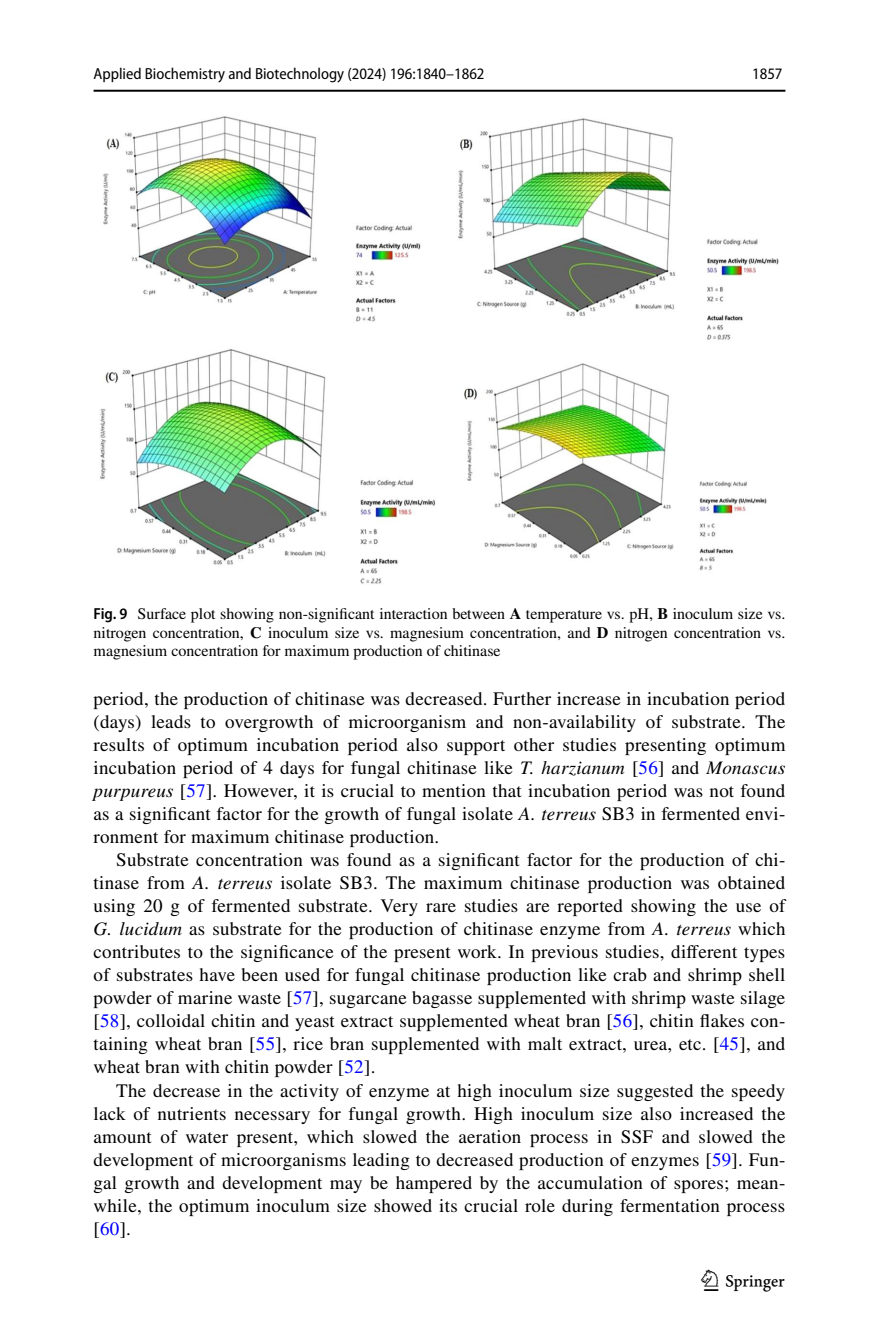
<style>
.page{position:relative;width:879px;height:1333px;background:#fff}
.page>*{position:absolute;margin:0;border:0;box-sizing:border-box;transform-origin:0 0}
.t1{font:30px "Springnew Regular 4";color:#000}
.t2{font:19px/23px "STIX";letter-spacing:.015em;color:#000;text-align:justify}
.t3{font:16px/18.4px "STIX";color:#000;text-align:justify}
.t4{font:semi-condensed 16px "Myriad Pro";color:#000}
.s1{font-family:"Myriad Pro";font-weight:600;font-stretch:semi-condensed}
.s2{font-weight:700}
.s3{font-style:italic}
.s4{color:#00f}
</style>
<div class="page">
<hr style="left:94px;top:90px;width:691px;height:2px;background:#000">
<img style="left:100px;top:116px;width:679px;height:468px">
<p class="t4" style="left:94px;top:65px;width:392px">Applied Biochemistry and Biotechnology (2024) 196:1840–1862</p>
<p class="t4" style="left:752px;top:65px;width:32px">1857</p>
<p class="t3" style="left:94px;top:605px;width:693px"><span class="s1">Fig. 9</span> Surface plot showing non-significant interaction between <span class="s2">A</span> temperature vs. pH, <span class="s2">B</span> inoculum size vs. nitrogen concentration, <span class="s2">C</span> inoculum size vs. magnesium concentration, and <span class="s2">D</span> nitrogen concentration vs. magnesium concentration for maximum production of chitinase</p>
<p class="t2" style="left:94px;top:688px;width:693px">period, the production of chitinase was decreased. Further increase in incubation period (days) leads to overgrowth of microorganism and non-availability of substrate. The results of optimum incubation period also support other studies presenting optimum incubation period of 4 days for fungal chitinase like <span class="s3">T. harzianum</span> [<span class="s4">56</span>] and <span class="s3">Monascus purpureus</span> [<span class="s4">57</span>]. However, it is crucial to mention that incubation period was not found as a significant factor for the growth of fungal isolate <span class="s3">A. terreus</span> SB3 in fermented envi&shy;ronment for maximum chitinase production.</p>
<p class="t2" style="left:94px;top:849px;width:693px;text-indent:23px">Substrate concentration was found as a significant factor for the production of chi&shy;tinase from <span class="s3">A. terreus</span> isolate SB3. The maximum chitinase production was obtained using 20 g of fermented substrate. Very rare studies are reported showing the use of <span class="s3">G. lucidum</span> as substrate for the production of chitinase enzyme from <span class="s3">A. terreus</span> which contributes to the significance of the present work. In previous studies, different types of substrates have been used for fungal chitinase production like crab and shrimp shell powder of marine waste [<span class="s4">57</span>], sugarcane bagasse supplemented with shrimp waste silage [<span class="s4">58</span>], colloidal chitin and yeast extract supplemented wheat bran [<span class="s4">56</span>], chitin flakes con&shy;taining wheat bran [<span class="s4">55</span>], rice bran supplemented with malt extract, urea, etc. [<span class="s4">45</span>], and wheat bran with chitin powder [<span class="s4">52</span>].</p>
<p class="t2" style="left:94px;top:1079px;width:693px;text-indent:23px">The decrease in the activity of enzyme at high inoculum size suggested the speedy lack of nutrients necessary for fungal growth. High inoculum size also increased the amount of water present, which slowed the aeration process in SSF and slowed the development of microorganisms leading to decreased production of enzymes [<span class="s4">59</span>]. Fun&shy;gal growth and development may be hampered by the accumulation of spores; mean&shy;while, the optimum inoculum size showed its crucial role during fermentation process [<span class="s4">60</span>].</p>
<h1 class="t1" style="left:704px;top:1269px;width:83px">1 3</h1>
</div>
